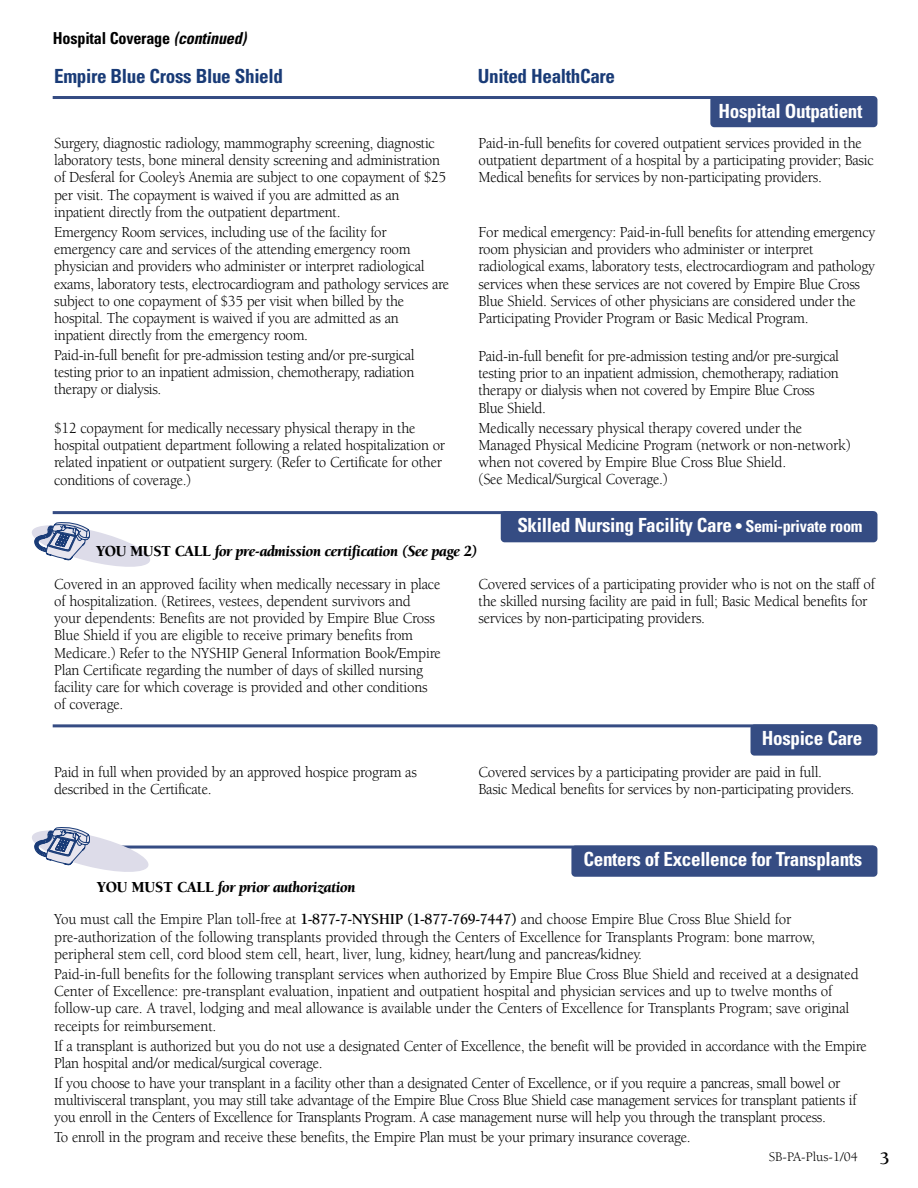
<style>
.page{position:relative;width:918px;height:1188px;background:#fff}
.page>*{position:absolute;margin:0;border:0;box-sizing:border-box;transform-origin:0 0}
.t1{font:700 condensed 19.5px "Univers";letter-spacing:-.02em;color:#fff}
.t2{font:700 condensed 19.5px "Univers";letter-spacing:-.02em;color:#193b77}
.t3{font:700 condensed 16.5px "Univers";letter-spacing:-.015em;color:#000}
.t4{font:15.75px/17.2px "Berkeley";letter-spacing:-.02em;color:#000;scale:.95 1}
.t5{font:italic 900 15.75px "Berkeley";letter-spacing:-.02em;color:#000;scale:.95 1}
.t6{font:13.5px "Berkeley";color:#000}
.s1{font-style:italic}
.s2{font-size:16.5px}
.s3{font-style:normal}
.s4{font-weight:700}
.s5{font-weight:700;font-size:18px}
</style>
<div class="page">
<hr style="left:53px;top:96px;width:820px;height:3px;background:#354c83">
<div style="left:710px;top:96px;width:167px;height:31px;background:#354c83;border-radius:4px"></div>
<hr style="left:53px;top:511px;width:820px;height:3px;background:#354c83">
<div style="left:501px;top:511px;width:376px;height:31px;background:#354c83;border-radius:4px"></div>
<hr style="left:53px;top:724px;width:820px;height:3px;background:#354c83">
<div style="left:751px;top:724px;width:126px;height:32px;background:#354c83;border-radius:4px"></div>
<hr style="left:53px;top:846px;width:820px;height:3px;background:#354c83">
<div style="left:571px;top:846px;width:306px;height:31px;background:#354c83;border-radius:4px"></div>
<svg style="left:32px;top:522px;width:118px;height:45px"></svg>
<svg style="left:32px;top:827px;width:118px;height:45px"></svg>
<p class="t3" style="left:53px;top:32px;width:195px">Hospital Coverage <span class="s1">(continued)</span></p>
<p class="t2" style="left:54px;top:69px;width:230px">Empire Blue Cross Blue Shield</p>
<p class="t2" style="left:478px;top:69px;width:139px">United HealthCare</p>
<p class="t1" style="left:719px;top:103px;width:146px">Hospital Outpatient</p>
<p class="t4" style="left:54px;top:136px;width:414px">Surgery, diagnostic radiology, mammography screening, diagnostic laboratory tests, bone mineral density screening and administration of Desferal for Cooley’s Anemia are subject to one copayment of $25 per visit. The copayment is waived if you are admitted as an inpatient directly from the outpatient department.</p>
<p class="t4" style="left:54px;top:225px;width:417px">Emergency Room services, including use of the facility for emergency care and services of the attending emergency room physician and providers who administer or interpret radiological exams, laboratory tests, electrocardiogram and pathology services are subject to one copayment of $35 per visit when billed by the hospital. The copayment is waived if you are admitted as an inpatient directly from the emergency room.</p>
<p class="t4" style="left:54px;top:348px;width:381px;line-height:16.6px;text-align:justify">Paid-in-full benefit for pre-admission testing and/or pre-surgical testing prior to an inpatient admission, chemotherapy, radiation therapy or dialysis.</p>
<p class="t4" style="left:54px;top:421px;width:413px">$12 copayment for medically necessary physical therapy in the hospital outpatient department following a related hospitalization or related inpatient or outpatient surgery. (Refer to Certificate for other conditions of coverage.)</p>
<p class="t4" style="left:479px;top:136px;width:418px">Paid-in-full benefits for covered outpatient services provided in the outpatient department of a hospital by a participating provider; Basic<br>Medical benefits for services by non-participating providers.</p>
<p class="t4" style="left:479px;top:225px;width:419px">For medical emergency: Paid-in-full benefits for attending emergency room physician and providers who administer or interpret radiological exams, laboratory tests, electrocardiogram and pathology services when these services are not covered by Empire Blue Cross Blue Shield. Services of other physicians are considered under the Participating Provider Program or Basic Medical Program.</p>
<p class="t4" style="left:479px;top:349px;width:381px">Paid-in-full benefit for pre-admission testing and/or pre-surgical testing prior to an inpatient admission, chemotherapy, radiation therapy or dialysis when not covered by Empire Blue Cross Blue Shield.</p>
<p class="t4" style="left:479px;top:420px;width:393px">Medically necessary physical therapy covered under the Managed Physical Medicine Program (network or non-network) when not covered by Empire Blue Cross Blue Shield.<br>(See Medical/Surgical Coverage.)</p>
<p class="t1" style="left:517px;top:518px;width:347px">Skilled Nursing Facility Care <span class="s2">• Semi-private room</span></p>
<p class="t5" style="left:97px;top:545px;width:402px"><span class="s3">YOU MUST CALL</span> for pre-admission certification (See page 2)</p>
<p class="t4" style="left:54px;top:576px;width:409px">Covered in an approved facility when medically necessary in place of hospitalization. (Retirees, vestees, dependent survivors and your dependents: Benefits are not provided by Empire Blue Cross Blue Shield if you are eligible to receive primary benefits from Medicare.) Refer to the NYSHIP General Information Book/Empire Plan Certificate regarding the number of days of skilled nursing facility care for which coverage is provided and other conditions of coverage.</p>
<p class="t4" style="left:479px;top:576px;width:419px">Covered services of a participating provider who is not on the staff of the skilled nursing facility are paid in full; Basic Medical benefits for services by non-participating providers.</p>
<p class="t1" style="left:762px;top:731px;width:102px">Hospice Care</p>
<p class="t4" style="left:54px;top:764px;width:383px">Paid in full when provided by an approved hospice program as described in the Certificate.</p>
<p class="t4" style="left:479px;top:764px;width:397px">Covered services by a participating provider are paid in full.<br>Basic Medical benefits for services by non-participating providers.</p>
<p class="t5" style="left:97px;top:881px;width:273px"><span class="s3">YOU MUST CALL</span> for prior authorization</p>
<p class="t1" style="left:584px;top:852px;width:280px">Centers of Excellence for Transplants</p>
<p class="t4" style="left:54px;top:912px;width:802px">You must call the Empire Plan toll-free at <span class="s4">1-877-7-NYSHIP (1-877-769-7447)</span> and choose Empire Blue Cross Blue Shield for pre-authorization of the following transplants provided through the Centers of Excellence for Transplants Program: bone marrow, peripheral stem cell, cord blood stem cell, heart, liver, lung, kidney, heart/lung and pancreas/kidney.</p>
<p class="t4" style="left:54px;top:967px;width:849px">Paid-in-full benefits for the following transplant services when authorized by Empire Blue Cross Blue Shield and received at a designated Center of Excellence: pre-transplant evaluation, inpatient and outpatient hospital and physician services and up to twelve months of follow-up care. A travel, lodging and meal allowance is available under the Centers of Excellence for Transplants Program; save original receipts for reimbursement.</p>
<p class="t4" style="left:54px;top:1038px;width:857px">If a transplant is authorized but you do not use a designated Center of Excellence, the benefit will be provided in accordance with the Empire<br>Plan hospital and/or medical/surgical coverage.</p>
<p class="t4" style="left:54px;top:1076px;width:846px">If you choose to have your transplant in a facility other than a designated Center of Excellence, or if you require a pancreas, small bowel or multivisceral transplant, you may still take advantage of the Empire Blue Cross Blue Shield case management services for transplant patients if you enroll in the Centers of Excellence for Transplants Program. A case management nurse will help you through the transplant process.</p>
<p class="t4" style="left:54px;top:1130px;width:672px">To enroll in the program and receive these benefits, the Empire Plan must be your primary insurance coverage.</p>
<p class="t6" style="left:769px;top:1152px;width:122px">SB-PA-Plus-1/04 <span class="s5">3</span></p>
</div>
